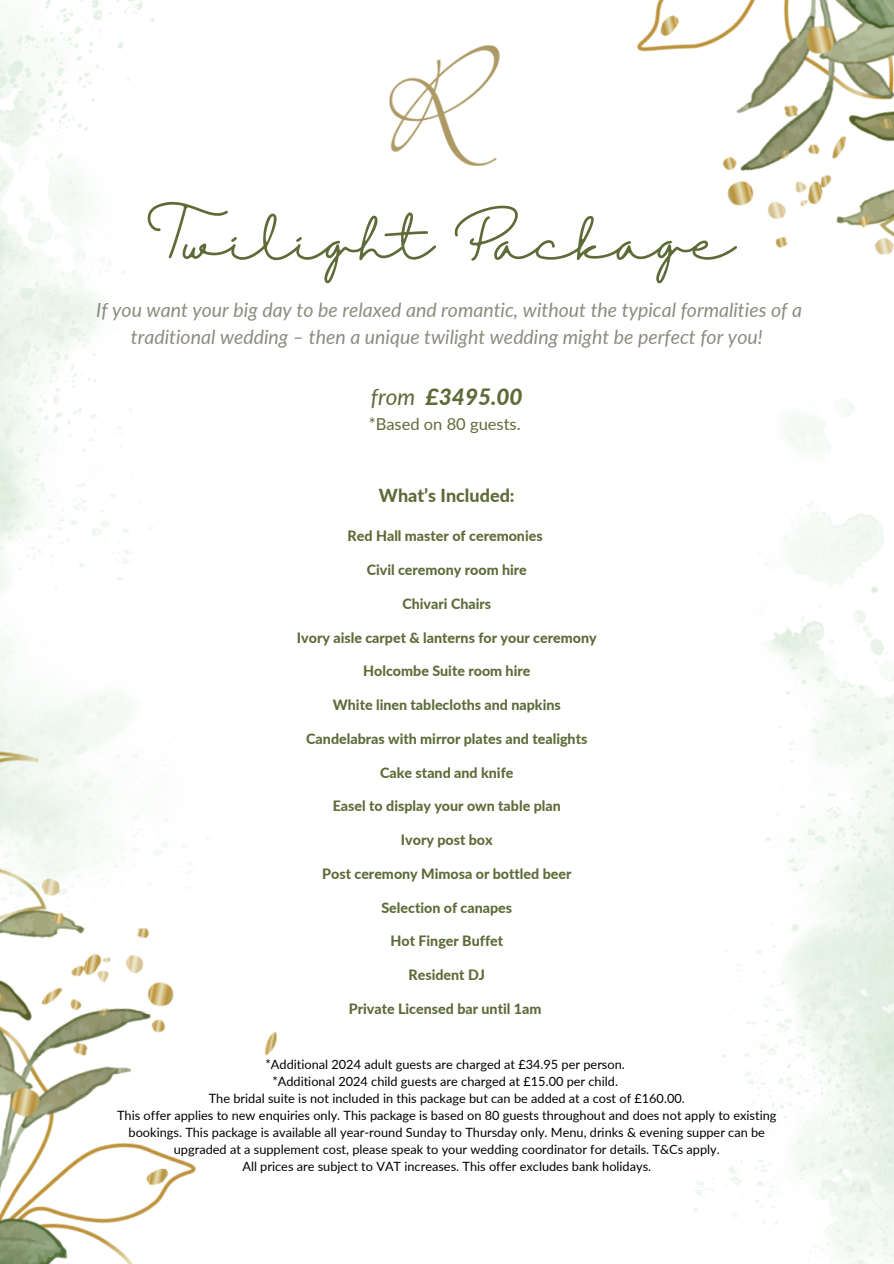
<style>
.page{position:relative;width:894px;height:1264px;background:#fff}
.page>*{position:absolute;margin:0;border:0;box-sizing:border-box;transform-origin:0 0}
.t1{font:51px "Halimun";color:#5e6b38}
.t2{font:italic 800 22.5px "Lato";color:#5e6b38}
.t3{font:italic 19.5px/27px "Lato";color:#8d8b80;text-align:center}
.t4{font:800 18px "Lato";color:#5e6b38}
.t5{font:16.5px "Lato";color:#5e6b38}
.t6{font:800 14.25px "Lato";color:#5e6b38}
.t7{font:12.75px/17px "Lato";color:#000;text-align:center}
.s1{font-weight:400}
</style>
<div class="page">
<img style="left:389px;top:45px;width:111px;height:121px">
<img style="left:0;top:953px;width:277px;height:310px">
<img style="left:636px;top:0;width:257px;height:255px">
<img style="left:0;top:0;width:168px;height:939px">
<img style="left:694px;top:403px;width:199px;height:860px">
<p class="t1" style="left:159px;top:212px;width:577px">Twilight Package</p>
<h6 class="t3" style="left:96px;top:296px;width:707px">If you want your big day to be relaxed and romantic, without the typical formalities of a traditional wedding – then a unique twilight wedding might be perfect for you!</h6>
<h6 class="t2" style="left:371px;top:383px;width:153px"><span class="s1">from</span> £3495.00</h6>
<h6 class="t5" style="left:368px;top:414px;width:153px">*Based on 80 guests.</h6>
<h1 class="t4" style="left:379px;top:484px;width:137px">What’s Included:</h1>
<h4 class="t6" style="left:347px;top:527px;width:196px">Red Hall master of ceremonies</h4>
<p class="t6" style="left:366px;top:561px;width:162px">Civil ceremony room hire</p>
<h2 class="t6" style="left:402px;top:594px;width:90px">Chivari Chairs</h2>
<h5 class="t6" style="left:297px;top:628px;width:301px">Ivory aisle carpet &amp; lanterns for your ceremony</h5>
<h3 class="t6" style="left:363px;top:662px;width:169px">Holcombe Suite room hire</h3>
<h6 class="t6" style="left:333px;top:696px;width:229px">White linen tablecloths and napkins</h6>
<h6 class="t6" style="left:306px;top:729px;width:282px">Candelabras with mirror plates and tealights</h6>
<h6 class="t6" style="left:380px;top:763px;width:135px">Cake stand and knife</h6>
<h6 class="t6" style="left:333px;top:797px;width:229px">Easel to display your own table plan</h6>
<h6 class="t6" style="left:401px;top:831px;width:93px">Ivory post box</h6>
<h6 class="t6" style="left:322px;top:864px;width:251px">Post ceremony Mimosa or bottled beer</h6>
<h6 class="t6" style="left:381px;top:898px;width:132px">Selection of canapes</h6>
<h6 class="t6" style="left:390px;top:932px;width:114px">Hot Finger Buffet</h6>
<h6 class="t6" style="left:408px;top:966px;width:78px">Resident DJ</h6>
<h6 class="t6" style="left:349px;top:999px;width:194px">Private Licensed bar until 1am</h6>
<h6 class="t7" style="left:265px;top:1055px;width:361px">*Additional 2024 adult guests are charged at £34.95 per person.</h6>
<h6 class="t7" style="left:272px;top:1072px;width:347px">*Additional 2024 child guests are charged at £15.00 per child.</h6>
<p class="t7" style="left:209px;top:1089px;width:477px">The bridal suite is not included in this package but can be added at a cost of £160.00.</p>
<p class="t7" style="left:117px;top:1106px;width:660px">This offer applies to new enquiries only. This package is based on 80 guests throughout and does not apply to existing bookings. This package is available all year-round Sunday to Thursday only. Menu, drinks &amp; evening supper can be upgraded at a supplement cost, please speak to your wedding coordinator for details. T&amp;Cs apply.</p>
<p class="t7" style="left:242px;top:1157px;width:410px">All prices are subject to VAT increases. This offer excludes bank holidays.</p>
</div>
